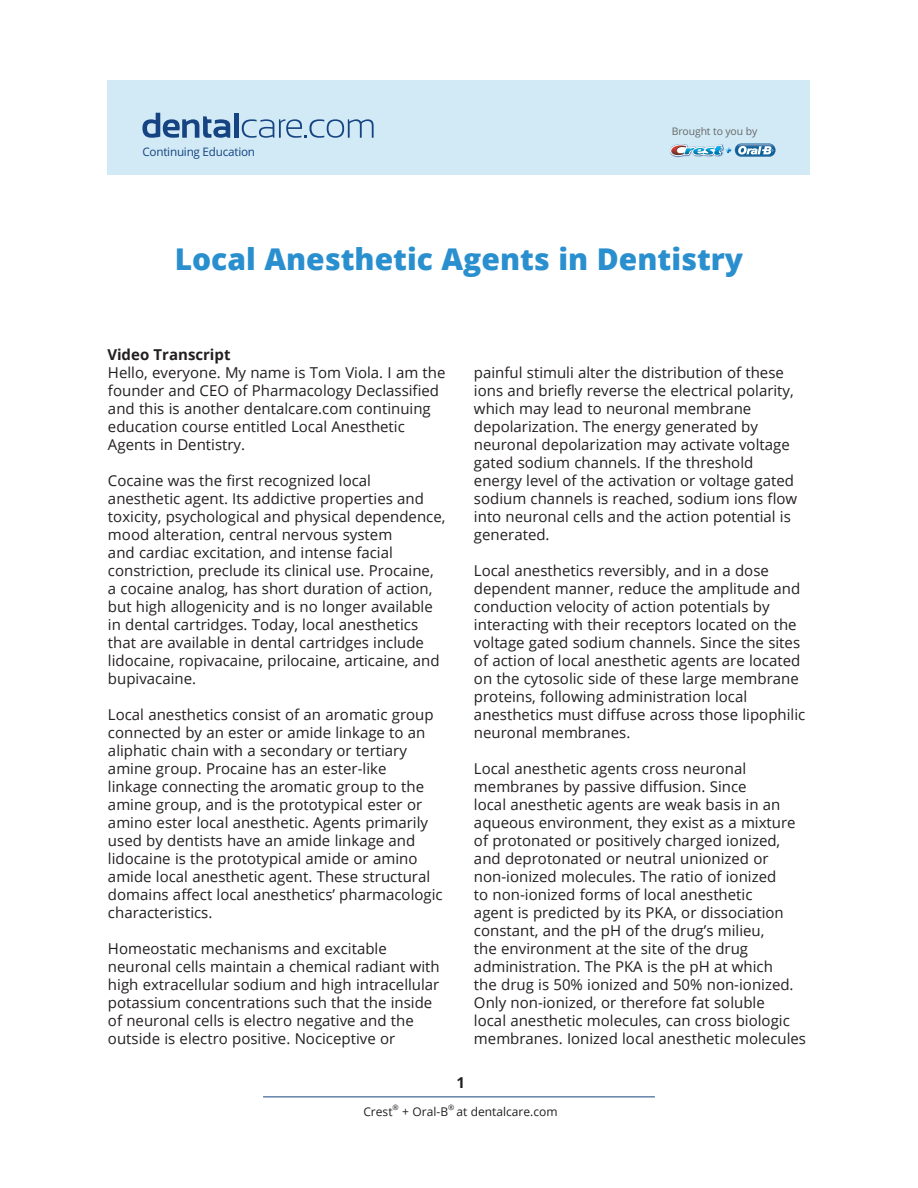
<style>
.page{position:relative;width:918px;height:1188px;background:#fff}
.page>*{position:absolute;margin:0;border:0;box-sizing:border-box;transform-origin:0 0}
.t1{font:800 30px "Open Sans";color:#298fce}
.t2{font:15px/18px "Open Sans";color:#231f20}
.t3{font:700 15px "Open Sans";color:#231f20}
.t4{font:12px "Open Sans";color:#231f20}
.t5{font:11.7px "Open Sans";letter-spacing:-.02em;color:#164482}
.t6{font:10.35px "Open Sans";letter-spacing:-.01em;color:#676766}
.t7{font:7.5px "Open Sans";color:#231f20}
</style>
<div class="page">
<hr style="left:263px;top:1096px;width:392px;height:1px;background:#164481">
<div style="left:107px;top:80px;width:703px;height:95px;background:#d1eaf6"></div>
<svg style="left:142px;top:113px;width:88px;height:25px"></svg>
<div style="left:234px;top:113px;width:5px;height:25px;background:#164482"></div>
<svg style="left:242px;top:119px;width:132px;height:19px"></svg>
<svg style="left:670px;top:144px;width:105px;height:13px"></svg>
<img style="left:671px;top:145px;width:45px;height:10px">
<p class="t5" style="left:142px;top:144px;width:114px">Continuing Education</p>
<p class="t6" style="left:672px;top:124px;width:87px">Brought to you by</p>
<h1 class="t1" style="left:175px;top:236px;width:570px">Local Anesthetic Agents in Dentistry</h1>
<p class="t3" style="left:107px;top:344px;width:125px">Video Transcript</p>
<p class="t2" style="left:108px;top:363px;width:339px">Hello, everyone. My name is Tom Viola. I am the founder and CEO of Pharmacology Declassified and this is another dentalcare.com continuing education course entitled Local Anesthetic Agents in Dentistry.</p>
<p class="t2" style="left:108px;top:471px;width:339px">Cocaine was the first recognized local anesthetic agent. Its addictive properties and toxicity, psychological and physical dependence, mood alteration, central nervous system<br>and cardiac excitation, and intense facial constriction, preclude its clinical use. Procaine, a cocaine analog, has short duration of action, but high allogenicity and is no longer available in dental cartridges. Today, local anesthetics that are available in dental cartridges include lidocaine, ropivacaine, prilocaine, articaine, and bupivacaine.</p>
<p class="t2" style="left:108px;top:705px;width:336px">Local anesthetics consist of an aromatic group connected by an ester or amide linkage to an aliphatic chain with a secondary or tertiary amine group. Procaine has an ester-like<br>linkage connecting the aromatic group to the amine group, and is the prototypical ester or amino ester local anesthetic. Agents primarily used by dentists have an amide linkage and lidocaine is the prototypical amide or amino amide local anesthetic agent. These structural domains affect local anesthetics’ pharmacologic characteristics.</p>
<p class="t2" style="left:108px;top:939px;width:333px">Homeostatic mechanisms and excitable neuronal cells maintain a chemical radiant with high extracellular sodium and high intracellular potassium concentrations such that the inside of neuronal cells is electro negative and the outside is electro positive. Nociceptive or</p>
<p class="t2" style="left:474px;top:363px;width:325px">painful stimuli alter the distribution of these ions and briefly reverse the electrical polarity, which may lead to neuronal membrane depolarization. The energy generated by neuronal depolarization may activate voltage gated sodium channels. If the threshold energy level of the activation or voltage gated sodium channels is reached, sodium ions flow into neuronal cells and the action potential is generated.</p>
<p class="t2" style="left:474px;top:561px;width:333px">Local anesthetics reversibly, and in a dose dependent manner, reduce the amplitude and conduction velocity of action potentials by interacting with their receptors located on the voltage gated sodium channels. Since the sites of action of local anesthetic agents are located on the cytosolic side of these large membrane proteins, following administration local anesthetics must diffuse across those lipophilic neuronal membranes.</p>
<p class="t2" style="left:474px;top:759px;width:334px">Local anesthetic agents cross neuronal membranes by passive diffusion. Since<br>local anesthetic agents are weak basis in an aqueous environment, they exist as a mixture of protonated or positively charged ionized, and deprotonated or neutral unionized or non-ionized molecules. The ratio of ionized<br>to non-ionized forms of local anesthetic<br>agent is predicted by its PKA, or dissociation constant, and the pH of the drug’s milieu,<br>the environment at the site of the drug administration. The PKA is the pH at which<br>the drug is 50% ionized and 50% non-ionized.<br>Only non-ionized, or therefore fat soluble<br>local anesthetic molecules, can cross biologic membranes. Ionized local anesthetic molecules</p>
<p class="t3" style="left:456px;top:1072px;width:10px">1</p>
<p class="t4" style="left:363px;top:1103px;width:31px">Crest</p>
<p class="t7" style="left:393px;top:1102px;width:8px">®</p>
<p class="t4" style="left:402px;top:1103px;width:47px">+ Oral-B</p>
<p class="t7" style="left:448px;top:1102px;width:8px">®</p>
<p class="t4" style="left:457px;top:1103px;width:103px">at dentalcare.com</p>
</div>
